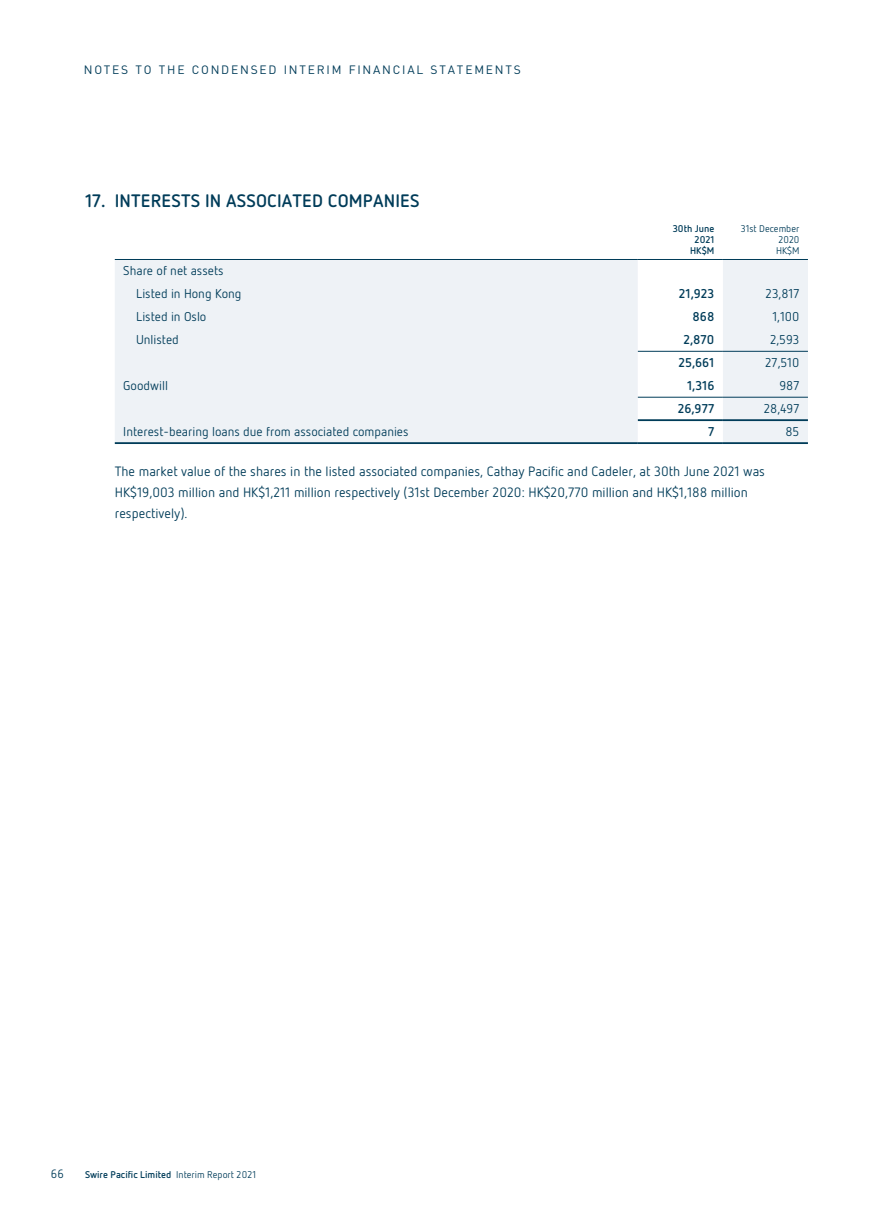
<style>
.page{position:relative;width:893px;height:1212px;background:#fff}
.page>*{position:absolute;margin:0;border:0;box-sizing:border-box;transform-origin:0 0}
.E_Heading_2015{font:700 18px "Netto OT";letter-spacing:.01em;color:#003c59}
.E_Bodytext_2015{font:13.5px/21px "Netto OT";color:#003c59}
.E_table_text_2015{font:12.75px "Netto OT";color:#003c59}
.E_table_text_2015-2{font:700 12.75px "Netto OT";color:#003c59}
.t1{font:12px "DIN";letter-spacing:.15em;color:#003c59}
.t2{font:12px "Netto OT";color:#003c59}
.E_table_small_text_2{font:700 9.75px "Netto OT";color:#003c59}
.E_table_small_text_2-2{font:9.75px "Netto OT";color:#003c59}
.s1{font-weight:400}
</style>
<div class="page">
<div style="left:115px;top:260px;width:693px;height:182px;background:#eef2f6"></div>
<svg style="left:638px;top:260px;width:85px;height:182px"></svg>
<hr style="left:115px;top:442px;width:523px;height:2px;background:#003c59">
<hr style="left:638px;top:442px;width:85px;height:2px;background:#003c59">
<hr style="left:723px;top:442px;width:85px;height:2px;background:#003c59">
<hr style="left:638px;top:419px;width:85px;height:2px;background:#003c59">
<hr style="left:723px;top:419px;width:85px;height:2px;background:#003c59">
<hr style="left:638px;top:397px;width:85px;height:1px;background:#003c59">
<hr style="left:723px;top:397px;width:85px;height:1px;background:#003c59">
<hr style="left:638px;top:351px;width:85px;height:1px;background:#003c59">
<hr style="left:723px;top:351px;width:85px;height:1px;background:#003c59">
<hr style="left:115px;top:259px;width:523px;height:1px;background:#003c59">
<hr style="left:638px;top:259px;width:85px;height:1px;background:#003c59">
<hr style="left:723px;top:259px;width:85px;height:1px;background:#003c59">
<p class="t1" style="left:84px;top:62px;width:439px">NOTES TO THE CONDENSED INTERIM FINANCIAL STATEMENTS</p>
<p class="E_Heading_2015" style="left:85px;top:189px;width:336px">17. INTERESTS IN ASSOCIATED COMPANIES</p>
<p class="E_table_small_text_2" style="left:673px;top:222px;width:43px">30th June</p>
<p class="E_table_small_text_2" style="left:695px;top:233px;width:21px">2021</p>
<p class="E_table_small_text_2" style="left:690px;top:245px;width:26px">HK$M</p>
<p class="E_table_small_text_2-2" style="left:741px;top:222px;width:60px">31st December</p>
<p class="E_table_small_text_2-2" style="left:778px;top:233px;width:22px">2020</p>
<p class="E_table_small_text_2-2" style="left:776px;top:245px;width:25px">HK$M</p>
<p class="E_table_text_2015" style="left:123px;top:263px;width:102px">Share of net assets</p>
<p class="E_table_text_2015" style="left:136px;top:286px;width:107px">Listed in Hong Kong</p>
<p class="E_table_text_2015-2" style="left:679px;top:286px;width:37px">21,923</p>
<p class="E_table_text_2015" style="left:766px;top:286px;width:35px">23,817</p>
<p class="E_table_text_2015" style="left:136px;top:309px;width:72px">Listed in Oslo</p>
<p class="E_table_text_2015-2" style="left:693px;top:309px;width:23px">868</p>
<p class="E_table_text_2015" style="left:772px;top:309px;width:29px">1,100</p>
<p class="E_table_text_2015" style="left:136px;top:332px;width:44px">Unlisted</p>
<p class="E_table_text_2015-2" style="left:683px;top:332px;width:32px">2,870</p>
<p class="E_table_text_2015" style="left:770px;top:332px;width:31px">2,593</p>
<p class="E_table_text_2015-2" style="left:678px;top:355px;width:38px">25,661</p>
<p class="E_table_text_2015" style="left:765px;top:355px;width:36px">27,510</p>
<p class="E_table_text_2015" style="left:123px;top:378px;width:46px">Goodwill</p>
<p class="E_table_text_2015-2" style="left:687px;top:378px;width:29px">1,316</p>
<p class="E_table_text_2015" style="left:779px;top:378px;width:22px">987</p>
<p class="E_table_text_2015-2" style="left:678px;top:401px;width:38px">26,977</p>
<p class="E_table_text_2015" style="left:764px;top:401px;width:37px">28,497</p>
<p class="E_table_text_2015" style="left:123px;top:424px;width:287px">Interest-bearing loans due from associated companies</p>
<p class="E_table_text_2015-2" style="left:708px;top:424px;width:8px">7</p>
<p class="E_table_text_2015" style="left:785px;top:424px;width:15px">85</p>
<p class="E_Bodytext_2015" style="left:115px;top:460px;width:652px">The market value of the shares in the listed associated companies, Cathay Pacific and Cadeler, at 30th June 2021 was<br>HK$19,003 million and HK$1,211 million respectively (31st December 2020: HK$20,770 million and HK$1,188 million respectively).</p>
<p class="t2" style="left:51px;top:1166px;width:14px">66</p>
<p class="E_table_small_text_2" style="left:85px;top:1168px;width:173px">Swire Pacific Limited <span class="s1">Interim Report 2021</span></p>
</div>
